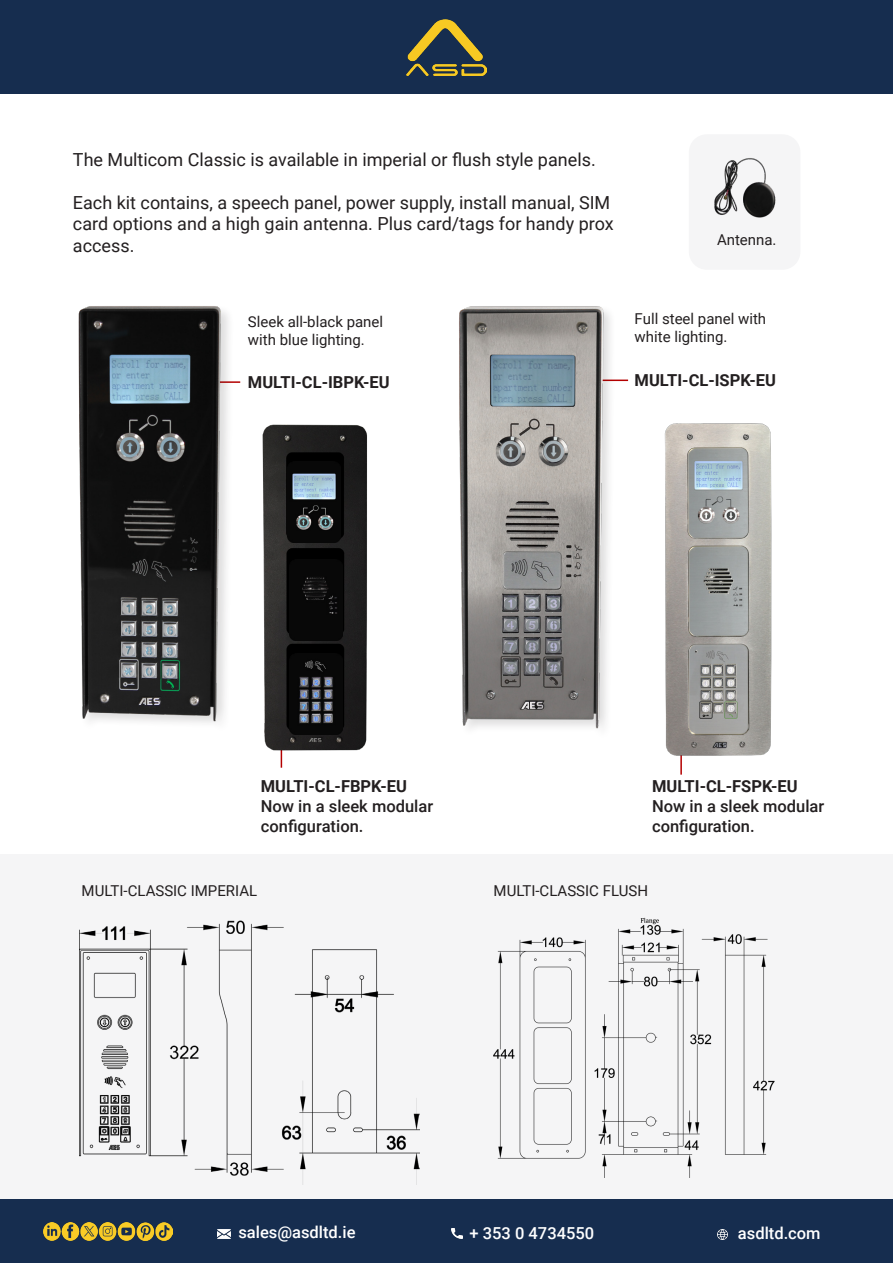
<style>
.page{position:relative;width:893px;height:1263px;background:#fff}
.page>*{position:absolute;margin:0;border:0;box-sizing:border-box;transform-origin:0 0}
.t1{font:18px/21.6px "Roboto";color:#231f20}
.t2{font:700 16.5px "Roboto";color:#231f20}
.t3{font:500 16.5px/19.8px "Roboto";color:#231f20}
.t4{font:500 16.5px "Roboto";color:#fff}
.t5{font:15px/18px "Roboto";color:#231f20}
</style>
<div class="page">
<div style="left:0;top:855px;width:893px;height:354px;background:#f5f5f6"></div>
<div style="left:689px;top:134px;width:111px;height:136px;background:#f5f5f6;border-radius:18px"></div>
<hr style="left:207px;top:381px;width:33px;height:2px;background:#b40000">
<div style="left:77px;top:305px;width:157px;height:429px;background:#fff"></div>
<img style="left:78px;top:306px;width:151px;height:417px">
<hr style="left:595px;top:380px;width:33px;height:1px;background:#b40000">
<img style="left:459px;top:306px;width:162px;height:422px">
<img style="left:80px;top:920px;width:340px;height:265px">
<img style="left:494px;top:917px;width:281px;height:260px">
<img style="left:714px;top:158px;width:62px;height:60px">
<hr style="left:680px;top:741px;width:2px;height:34px;background:#b40000">
<img style="left:262px;top:424px;width:105px;height:344px">
<img style="left:287px;top:461px;width:53px;height:81px">
<img style="left:289px;top:560px;width:53px;height:80px">
<img style="left:289px;top:654px;width:53px;height:80px">
<img style="left:664px;top:423px;width:108px;height:335px">
<div style="left:0;top:1199px;width:893px;height:64px;background:#162d4f"></div>
<img style="left:44px;top:1223px;width:128px;height:17px">
<svg style="left:717px;top:1229px;width:10px;height:10px"></svg>
<svg style="left:451px;top:1228px;width:11px;height:10px"></svg>
<svg style="left:218px;top:1229px;width:13px;height:9px"></svg>
<div style="left:0;top:0;width:893px;height:94px;background:#162d4f"></div>
<img style="left:406px;top:19px;width:81px;height:56px">
<p class="t1" style="left:73px;top:148px;width:524px">The Multicom Classic is available in imperial or flush style panels.</p>
<p class="t1" style="left:73px;top:191px;width:542px">Each kit contains, a speech panel, power supply, install manual, SIM card options and a high gain antenna. Plus card/tags for handy prox access.</p>
<p class="t5" style="left:717px;top:230px;width:61px">Antenna.</p>
<p class="t5" style="left:248px;top:312px;width:137px">Sleek all-black panel with blue lighting.</p>
<p class="t2" style="left:248px;top:371px;width:143px">MULTI-CL-IBPK-EU</p>
<p class="t5" style="left:635px;top:310px;width:133px">Full steel panel with white lighting.</p>
<p class="t2" style="left:635px;top:369px;width:143px">MULTI-CL-ISPK-EU</p>
<p class="t2" style="left:261px;top:774px;width:148px">MULTI-CL-FBPK-EU</p>
<p class="t3" style="left:261px;top:795px;width:174px">Now in a sleek modular configuration.</p>
<p class="t2" style="left:652px;top:774px;width:147px">MULTI-CL-FSPK-EU</p>
<p class="t3" style="left:652px;top:795px;width:174px">Now in a sleek modular configuration.</p>
<p class="t5" style="left:82px;top:881px;width:177px">MULTI-CLASSIC IMPERIAL</p>
<p class="t5" style="left:494px;top:881px;width:156px">MULTI-CLASSIC FLUSH</p>
<p class="t4" style="left:238px;top:1220px;width:119px">sales@asdltd.ie</p>
<p class="t4" style="left:470px;top:1221px;width:126px">+ 353 0 4734550</p>
<p class="t4" style="left:738px;top:1221px;width:84px">asdltd.com</p>
</div>
